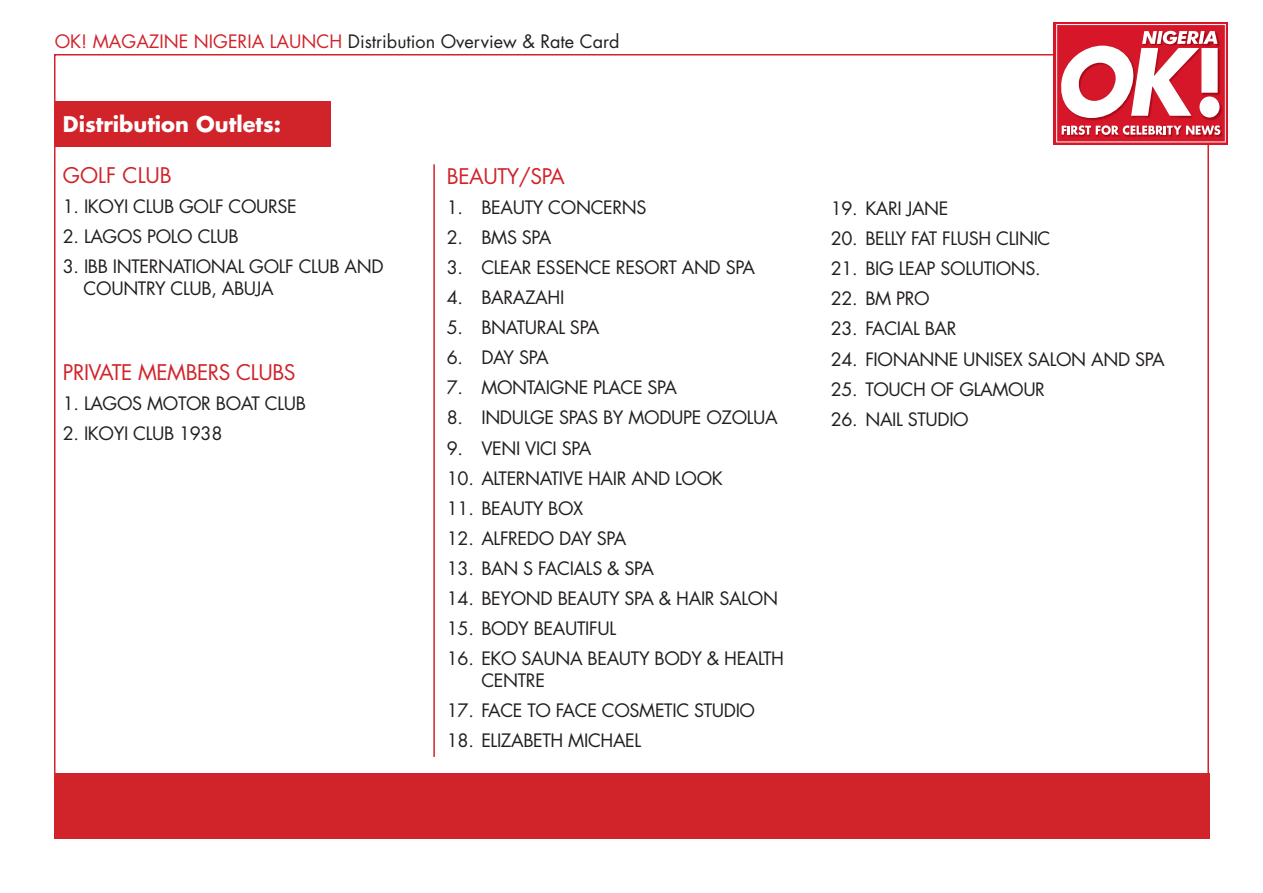
<style>
.page{position:relative;width:1263px;height:893px;background:#fff}
.page>*{position:absolute;margin:0;border:0;box-sizing:border-box;transform-origin:0 0}
.t1{font:21px "Futura";letter-spacing:-.02em;color:#d1232a}
.t2{font:700 21px "Futura";color:#fff}
.t3{font:21px "Futura";color:#d1232a}
.t4{font:18px/21.6px "Futura";letter-spacing:-.02em;color:#231f20}
.t5{font:18px "Futura";color:#231f20}
.s1{color:#d1232a}
</style>
<div class="page">
<div style="left:55px;top:773px;width:1155px;height:66px;background:#d1232a"></div>
<div style="left:54px;top:101px;width:277px;height:46px;background:#d1232a"></div>
<hr style="left:433px;top:164px;width:2px;height:593px;background:#d1232a">
<svg style="left:1054px;top:22px;width:174px;height:123px"></svg>
<svg style="left:1056px;top:24px;width:170px;height:118px"></svg>
<p class="t5" style="left:55px;top:29px;width:566px"><span class="s1">OK! MAGAZINE NIGERIA LAUNCH</span> Distribution Overview &amp; Rate Card</p>
<p class="t2" style="left:63px;top:109px;width:220px">Distribution Outlets:</p>
<p class="t3" style="left:63px;top:161px;width:110px">GOLF CLUB</p>
<p class="t4" style="left:63px;top:195px;width:235px">1. IKOYI CLUB GOLF COURSE</p>
<p class="t4" style="left:63px;top:225px;width:177px">2. LAGOS POLO CLUB</p>
<p class="t4" style="left:84px;top:255px;width:302px;text-indent:-21px">3. IBB INTERNATIONAL GOLF CLUB AND<br>COUNTRY CLUB, ABUJA</p>
<p class="t1" style="left:63px;top:358px;width:234px">PRIVATE MEMBERS CLUBS</p>
<p class="t4" style="left:63px;top:392px;width:245px">1. LAGOS MOTOR BOAT CLUB</p>
<p class="t4" style="left:63px;top:423px;width:161px">2. IKOYI CLUB 1938</p>
<p class="t1" style="left:447px;top:161px;width:120px">BEAUTY/SPA</p>
<p class="t4" style="left:447px;top:196px;width:201px">1. BEAUTY CONCERNS</p>
<p class="t4" style="left:447px;top:226px;width:106px">2. BMS SPA</p>
<p class="t4" style="left:447px;top:256px;width:310px">3. CLEAR ESSENCE RESORT AND SPA</p>
<p class="t4" style="left:447px;top:286px;width:119px">4. BARAZAHI</p>
<p class="t4" style="left:447px;top:316px;width:154px">5. BNATURAL SPA</p>
<p class="t4" style="left:447px;top:347px;width:103px">6. DAY SPA</p>
<p class="t4" style="left:447px;top:377px;width:232px">7. MONTAIGNE PLACE SPA</p>
<p class="t4" style="left:447px;top:407px;width:332px">8. INDULGE SPAS BY MODUPE OZOLUA</p>
<p class="t4" style="left:447px;top:437px;width:146px">9. VENI VICI SPA</p>
<p class="t4" style="left:447px;top:467px;width:278px">10. ALTERNATIVE HAIR AND LOOK</p>
<p class="t4" style="left:447px;top:497px;width:138px">11. BEAUTY BOX</p>
<p class="t4" style="left:447px;top:527px;width:181px">12. ALFREDO DAY SPA</p>
<p class="t4" style="left:447px;top:557px;width:209px">13. BAN S FACIALS &amp; SPA</p>
<p class="t4" style="left:447px;top:587px;width:333px">14. BEYOND BEAUTY SPA &amp; HAIR SALON</p>
<p class="t4" style="left:447px;top:617px;width:171px">15. BODY BEAUTIFUL</p>
<p class="t4" style="left:481px;top:648px;width:304px;text-indent:-35px">16. EKO SAUNA BEAUTY BODY &amp; HEALTH<br>CENTRE</p>
<p class="t4" style="left:447px;top:699px;width:310px">17. FACE TO FACE COSMETIC STUDIO</p>
<p class="t4" style="left:447px;top:729px;width:196px">18. ELIZABETH MICHAEL</p>
<p class="t4" style="left:831px;top:197px;width:119px">19. KARI JANE</p>
<p class="t4" style="left:831px;top:227px;width:221px">20. BELLY FAT FLUSH CLINIC</p>
<p class="t4" style="left:831px;top:257px;width:211px">21. BIG LEAP SOLUTIONS.</p>
<p class="t4" style="left:831px;top:288px;width:100px">22. BM PRO</p>
<p class="t4" style="left:831px;top:318px;width:127px">23. FACIAL BAR</p>
<p class="t4" style="left:831px;top:348px;width:335px">24. FIONANNE UNISEX SALON AND SPA</p>
<p class="t4" style="left:831px;top:378px;width:216px">25. TOUCH OF GLAMOUR</p>
<p class="t4" style="left:831px;top:408px;width:139px">26. NAIL STUDIO</p>
</div>
